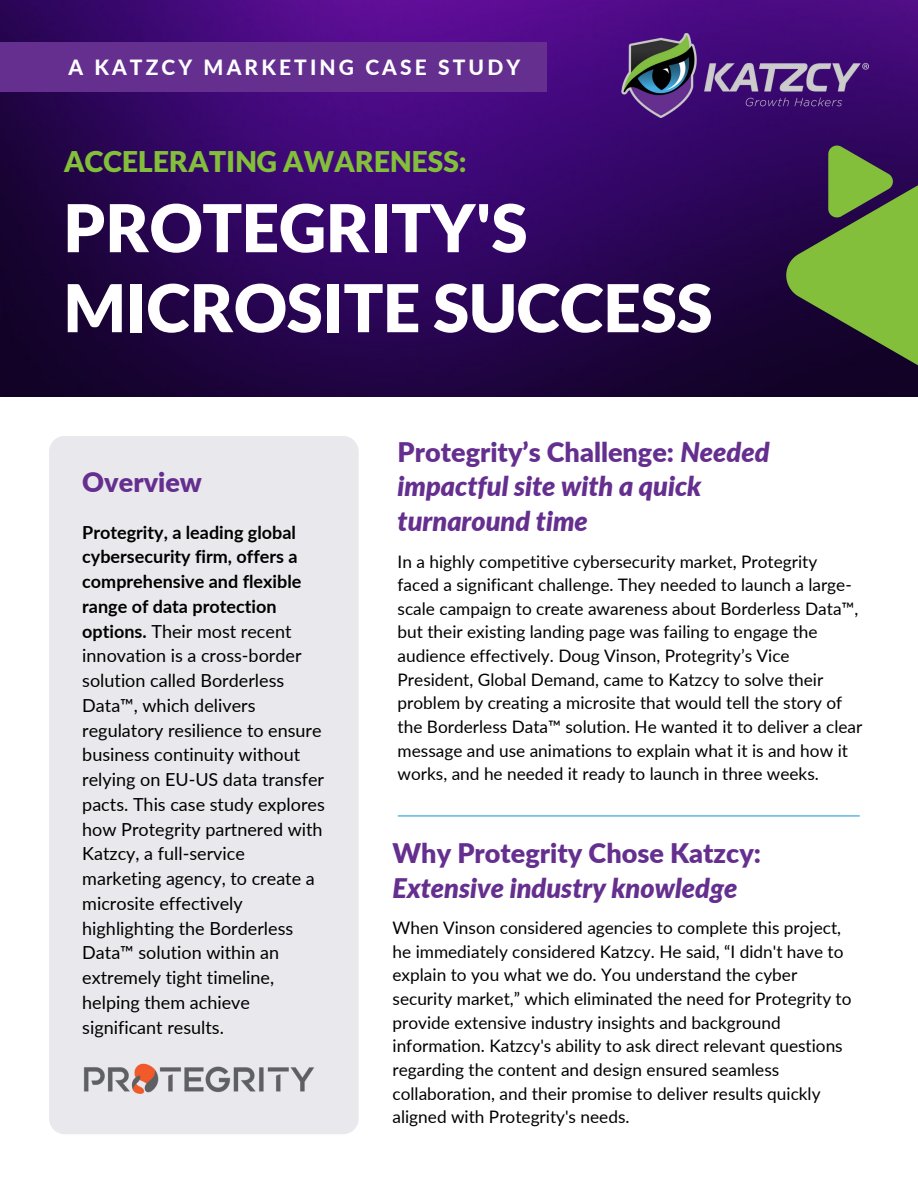
<style>
.page{position:relative;width:918px;height:1188px;background:#fff}
.page>*{position:absolute;margin:0;border:0;box-sizing:border-box;transform-origin:0 0}
.t1{font:900 66px/79.9px "Lato";color:#fff}
.t2{font:900 28.5px "Lato";color:#83bf3a}
.t3{font:italic 900 27px/34.8px "Lato";color:#652f8f}
.t4{font:900 27px "Lato";color:#652f8f}
.t5{font:800 21px "Lato";letter-spacing:.15em;color:#fff}
.t6{font:18px/24.8px "Lato";color:#000}
.t7{font:17.25px/23.7px "Lato";color:#000}
.s1{font-weight:700}
.s2{font-style:normal}
</style>
<div class="page">
<div style="left:49px;top:436px;width:310px;height:698px;background:#e9e9ed;border-radius:16px"></div>
<img style="left:0;top:0;width:918px;height:396px">
<img style="left:621px;top:33px;width:248px;height:85px">
<img style="left:83px;top:1063px;width:232px;height:31px">
<div style="left:0;top:42px;width:547px;height:50px;background:#652f8f"></div>
<svg style="left:786px;top:146px;width:132px;height:229px;background:#556a3c"></svg>
<hr style="left:398px;top:815px;width:461px;height:1px;background:#23a0dd">
<p class="t5" style="left:68px;top:54px;width:453px">A KATZCY MARKETING CASE STUDY</p>
<p class="t2" style="left:64px;top:144px;width:404px">ACCELERATING AWARENESS:</p>
<p class="t1" style="left:64px;top:187px;width:650px">PROTEGRITY'S<br>MICROSITE SUCCESS</p>
<p class="t4" style="left:82px;top:465px;width:121px">Overview</p>
<p class="t6" style="left:82px;top:519px;width:244px"><span class="s1">Protegrity, a leading global cybersecurity firm, offers a comprehensive and flexible range of data protection options.</span> Their most recent innovation is a cross-border solution called Borderless<br>Data™, which delivers regulatory resilience to ensure business continuity without relying on EU-US data transfer pacts. This case study explores how Protegrity partnered with<br>Katzcy, a full-service marketing agency, to create a microsite effectively highlighting the Borderless<br>Data™ solution within an extremely tight timeline, helping them achieve significant results.</p>
<p class="t3" style="left:398px;top:434px;width:374px"><span class="s2">Protegrity’s Challenge:</span> Needed impactful site with a quick turnaround time</p>
<p class="t7" style="left:398px;top:549px;width:466px">In a highly competitive cybersecurity market, Protegrity faced a significant challenge. They needed to launch a large&shy;scale campaign to create awareness about Borderless Data™, but their existing landing page was failing to engage the audience effectively. Doug Vinson, Protegrity’s Vice President, Global Demand, came to Katzcy to solve their problem by creating a microsite that would tell the story of the Borderless Data™ solution. He wanted it to deliver a clear message and use animations to explain what it is and how it works, and he needed it ready to launch in three weeks.</p>
<p class="t3" style="left:393px;top:835px;width:370px"><span class="s2">Why Protegrity Chose Katzcy:<br></span>Extensive industry knowledge</p>
<p class="t7" style="left:393px;top:916px;width:461px">When Vinson considered agencies to complete this project, he immediately considered Katzcy. He said, “I didn't have to explain to you what we do. You understand the cyber security market,” which eliminated the need for Protegrity to provide extensive industry insights and background information. Katzcy's ability to ask direct relevant questions regarding the content and design ensured seamless collaboration, and their promise to deliver results quickly aligned with Protegrity's needs.</p>
</div>
